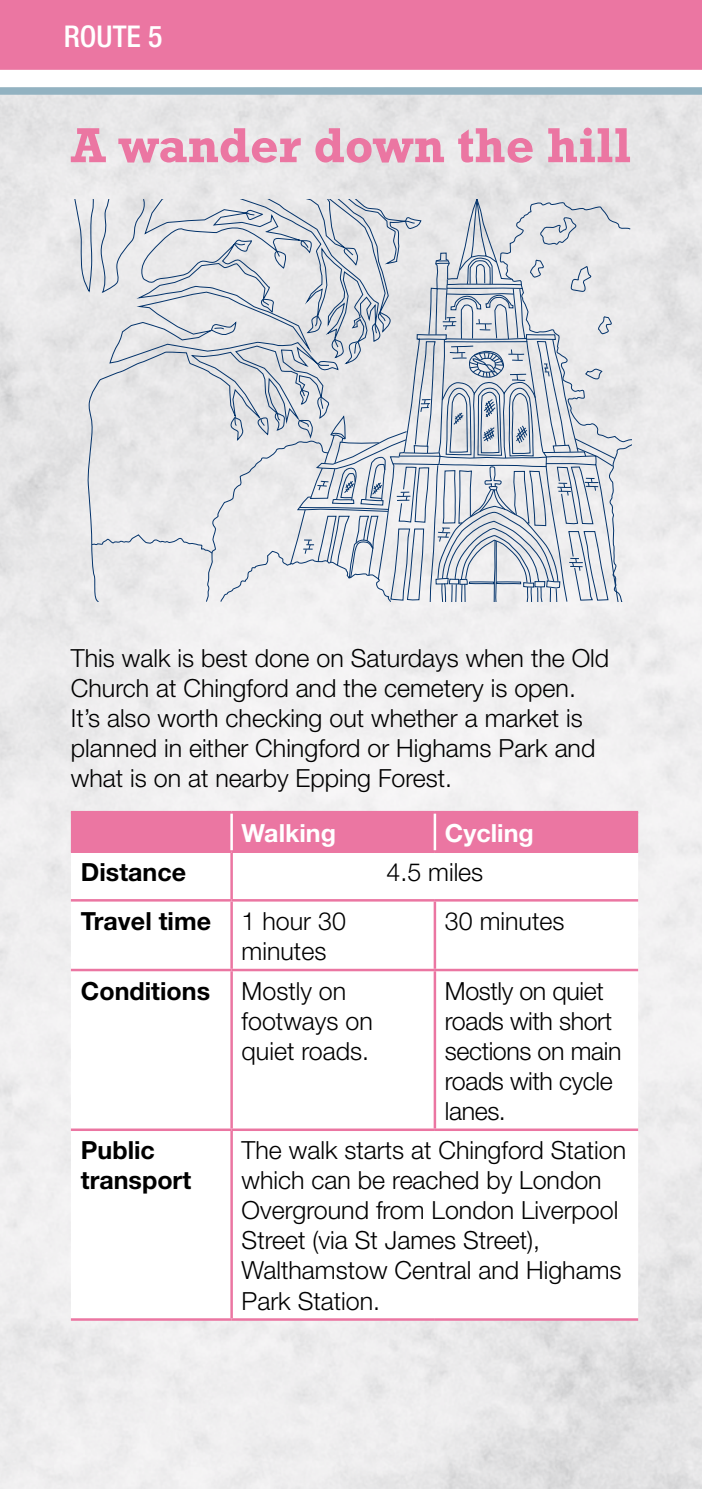
<style>
.page{position:relative;width:702px;height:1489px;background:#fff}
.page>*{position:absolute;margin:0;border:0;box-sizing:border-box;transform-origin:0 0}
.t1{font:700 50px "Rockwell";color:#eb76a2}
.t2{font:500 condensed 30px "Helvetica Neue LT";color:#fff}
.t3{font:300 25px/30px "Helvetica Neue LT";color:#000}
.t4{font:700 25px/30px "Helvetica Neue LT";color:#000}
.t5{font:700 25px "Helvetica Neue LT";color:#fff}
.s1{font-weight:700}
</style>
<div class="page">
<img style="left:0;top:95px;width:702px;height:1393px">
<div style="left:0;top:0;width:702px;height:70px;background:#eb76a2"></div>
<div style="left:0;top:87px;width:702px;height:8px;background:#92b2c1"></div>
<div style="left:71px;top:813px;width:567px;height:37px;background:#eb76a2"></div>
<svg style="left:71px;top:853px;width:567px;height:465px"></svg>
<hr style="left:230px;top:813px;width:3px;height:37px;background:#fff">
<hr style="left:433px;top:813px;width:3px;height:37px;background:#fff">
<hr style="left:71px;top:810px;width:160px;height:3px;background:#eb76a2">
<hr style="left:71px;top:850px;width:160px;height:3px;background:#eb76a2">
<hr style="left:231px;top:810px;width:204px;height:3px;background:#eb76a2">
<hr style="left:231px;top:850px;width:204px;height:3px;background:#eb76a2">
<hr style="left:435px;top:810px;width:203px;height:3px;background:#eb76a2">
<hr style="left:435px;top:850px;width:203px;height:3px;background:#eb76a2">
<hr style="left:230px;top:853px;width:3px;height:46px;background:#eb76a2">
<hr style="left:71px;top:899px;width:160px;height:2px;background:#eb76a2">
<hr style="left:230px;top:901px;width:3px;height:67px;background:#eb76a2">
<hr style="left:231px;top:899px;width:204px;height:2px;background:#eb76a2">
<hr style="left:433px;top:901px;width:3px;height:67px;background:#eb76a2">
<hr style="left:435px;top:899px;width:203px;height:2px;background:#eb76a2">
<hr style="left:71px;top:968px;width:160px;height:3px;background:#eb76a2">
<hr style="left:71px;top:1128px;width:160px;height:2px;background:#eb76a2">
<hr style="left:71px;top:1318px;width:160px;height:2px;background:#eb76a2">
<hr style="left:230px;top:971px;width:3px;height:157px;background:#eb76a2">
<hr style="left:230px;top:1130px;width:3px;height:188px;background:#eb76a2">
<hr style="left:231px;top:968px;width:204px;height:3px;background:#eb76a2">
<hr style="left:231px;top:1128px;width:204px;height:2px;background:#eb76a2">
<hr style="left:231px;top:1318px;width:204px;height:2px;background:#eb76a2">
<hr style="left:435px;top:1318px;width:203px;height:2px;background:#eb76a2">
<hr style="left:433px;top:971px;width:3px;height:157px;background:#eb76a2">
<hr style="left:435px;top:968px;width:203px;height:3px;background:#eb76a2">
<hr style="left:435px;top:1128px;width:203px;height:2px;background:#eb76a2">
<svg style="left:71px;top:199px;width:560px;height:403px"></svg>
<p class="t2" style="left:64px;top:19px;width:100px">ROUTE 5</p>
<h1 class="t1" style="left:71px;top:115px;width:562px">A wander down the hill</h1>
<p class="t3" style="left:71px;top:642px;width:540px">This walk is best done on Saturdays when the Old Church at Chingford and the cemetery is open.<br>It’s also worth checking out whether a market is planned in either Chingford or Highams Park and what is on at nearby Epping Forest.</p>
<p class="t5" style="left:241px;top:817px;width:96px">Walking</p>
<p class="t5" style="left:445px;top:817px;width:90px">Cycling</p>
<p class="t4" style="left:81px;top:856px;width:107px">Distance</p>
<p class="t3" style="left:386px;top:857px;width:98px">4.5 miles</p>
<p class="t3" style="left:241px;top:905px;width:106px;text-indent:-161px"><span class="s1">Travel time</span> 1 hour 30 minutes</p>
<p class="t3" style="left:445px;top:905px;width:121px">30 minutes</p>
<p class="t4" style="left:81px;top:975px;width:131px">Conditions</p>
<p class="t3" style="left:241px;top:975px;width:133px">Mostly on footways on quiet roads.</p>
<p class="t3" style="left:445px;top:975px;width:178px">Mostly on quiet roads with short sections on main roads with cycle lanes.</p>
<p class="t4" style="left:81px;top:1134px;width:112px">Public transport</p>
<p class="t3" style="left:241px;top:1134px;width:386px">The walk starts at Chingford Station which can be reached by London<br>Overground from London Liverpool<br>Street (via St James Street),<br>Walthamstow Central and Highams<br>Park Station.</p>
</div>
